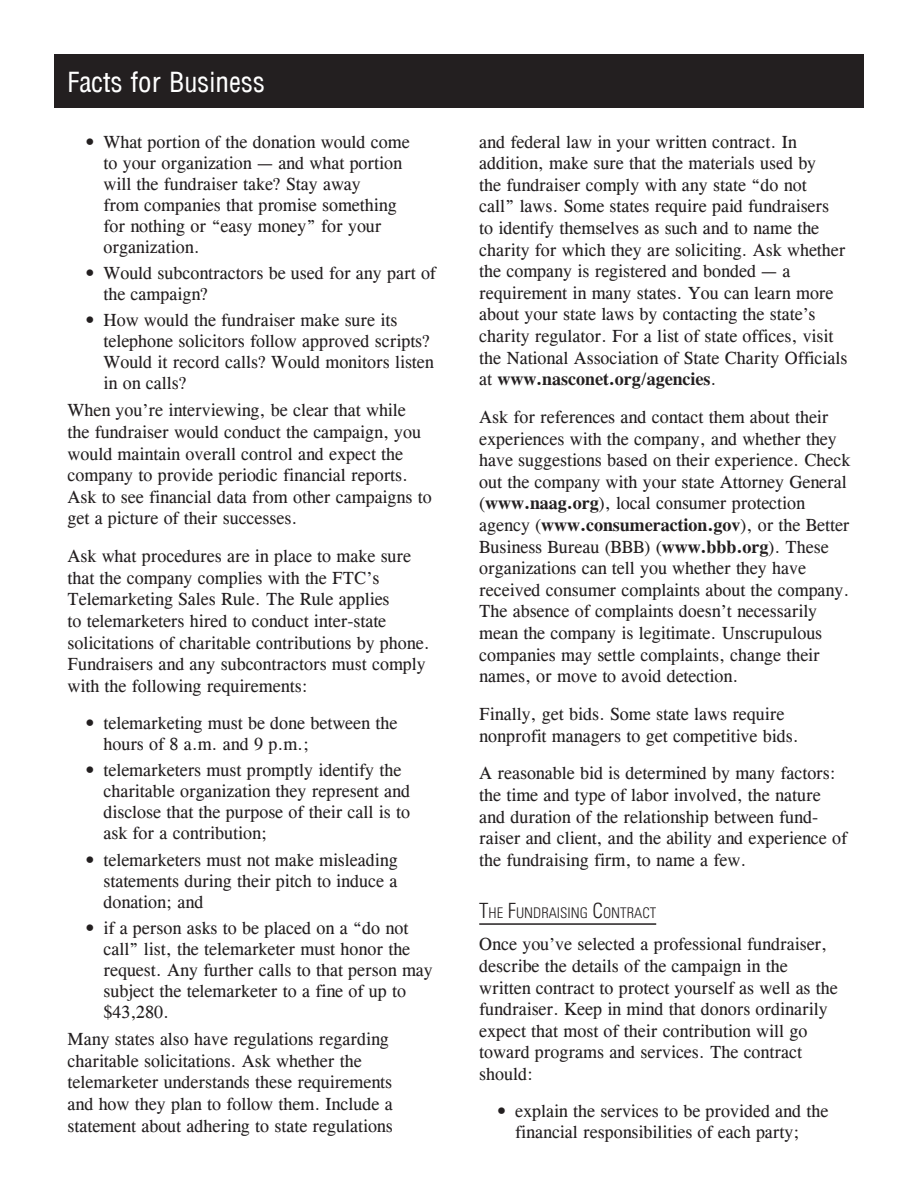
<style>
.page{position:relative;width:918px;height:1188px;background:#fff}
.page>*{position:absolute;margin:0;border:0;box-sizing:border-box;transform-origin:0 0}
.Page_Header{font:condensed 27px "Arena";color:#fff}
.Body_Text{font:18px/21.6px "CG Times";color:#231f20}
.Bullet{font:18px/21px "CG Times";color:#231f20}
.Head_A{font:300 condensed 14.7px "Univers";color:#231f20}
.s1{font-weight:700}
.s2{font-size:21px}
</style>
<div class="page">
<div style="left:55px;top:55px;width:808px;height:52px;background:#231f20"></div>
<div style="left:54px;top:54px;width:810px;height:54px;border:2px solid #231f20"></div>
<hr style="left:479px;top:923px;width:177px;height:2px;background:#231f20">
<p class="Page_Header" style="left:68px;top:70px;width:199px">Facts for Business</p>
<p class="Bullet" style="left:103px;top:131px;width:308px;text-indent:-18px">• What portion of the donation would come to your organization — and what portion will the fundraiser take? Stay away<br>from companies that promise something for nothing or “easy money” for your organization.</p>
<p class="Bullet" style="left:103px;top:262px;width:334px;text-indent:-18px">• Would subcontractors be used for any part of the campaign?</p>
<p class="Bullet" style="left:103px;top:310px;width:332px;text-indent:-18px">• How would the fundraiser make sure its telephone solicitors follow approved scripts?<br>Would it record calls? Would monitors listen in on calls?</p>
<p class="Body_Text" style="left:68px;top:400px;width:366px">When you’re interviewing, be clear that while the fundraiser would conduct the campaign, you would maintain overall control and expect the company to provide periodic financial reports.<br>Ask to see financial data from other campaigns to get a picture of their successes.</p>
<p class="Body_Text" style="left:68px;top:545px;width:364px">Ask what procedures are in place to make sure that the company complies with the FTC’s Telemarketing Sales Rule. The Rule applies<br>to telemarketers hired to conduct inter-state solicitations of charitable contributions by phone.<br>Fundraisers and any subcontractors must comply with the following requirements:</p>
<p class="Bullet" style="left:103px;top:712px;width:295px;text-indent:-18px">• telemarketing must be done between the hours of 8 a.m. and 9 p.m.;</p>
<p class="Bullet" style="left:103px;top:760px;width:308px;text-indent:-18px">• telemarketers must promptly identify the charitable organization they represent and disclose that the purpose of their call is to ask for a contribution;</p>
<p class="Bullet" style="left:103px;top:849px;width:296px;text-align:justify;text-indent:-18px">• telemarketers must not make misleading statements during their pitch to induce a donation; and</p>
<p class="Bullet" style="left:103px;top:918px;width:331px;text-indent:-18px">• if a person asks to be placed on a “do not call” list, the telemarketer must honor the request. Any further calls to that person may subject the telemarketer to a fine of up to $43,280.</p>
<p class="Body_Text" style="left:68px;top:1028px;width:327px">Many states also have regulations regarding charitable solicitations. Ask whether the telemarketer understands these requirements and how they plan to follow them. Include a statement about adhering to state regulations</p>
<p class="Body_Text" style="left:479px;top:131px;width:370px">and federal law in your written contract. In addition, make sure that the materials used by<br>the fundraiser comply with any state “do not<br>call” laws. Some states require paid fundraisers to identify themselves as such and to name the charity for which they are soliciting. Ask whether the company is registered and bonded — a requirement in many states. You can learn more about your state laws by contacting the state’s charity regulator. For a list of state offices, visit the National Association of State Charity Officials at <span class="s1">www.nasconet.org/agencies</span>.</p>
<p class="Body_Text" style="left:479px;top:406px;width:373px">Ask for references and contact them about their experiences with the company, and whether they have suggestions based on their experience. Check out the company with your state Attorney General (<span class="s1">www.naag.org</span>), local consumer protection agency (<span class="s1">www.consumeraction.gov</span>), or the Better Business Bureau (BBB) (<span class="s1">www.bbb.org</span>). These organizations can tell you whether they have received consumer complaints about the company.<br>The absence of complaints doesn’t necessarily mean the company is legitimate. Unscrupulous companies may settle complaints, change their names, or move to avoid detection.</p>
<p class="Body_Text" style="left:479px;top:703px;width:321px">Finally, get bids. Some state laws require nonprofit managers to get competitive bids.</p>
<p class="Body_Text" style="left:479px;top:763px;width:369px">A reasonable bid is determined by many factors: the time and type of labor involved, the nature and duration of the relationship between fund&shy;raiser and client, and the ability and experience of the fundraising firm, to name a few.</p>
<p class="Head_A" style="left:479px;top:904px;width:171px"><span class="s2">T</span>HE <span class="s2">F</span>UNDRAISING <span class="s2">C</span>ONTRACT</p>
<p class="Body_Text" style="left:479px;top:934px;width:360px">Once you’ve selected a professional fundraiser, describe the details of the campaign in the written contract to protect yourself as well as the fundraiser. Keep in mind that donors ordinarily expect that most of their contribution will go toward programs and services. The contract should:</p>
<p class="Bullet" style="left:515px;top:1101px;width:315px;text-indent:-18px">• explain the services to be provided and the financial responsibilities of each party;</p>
</div>
